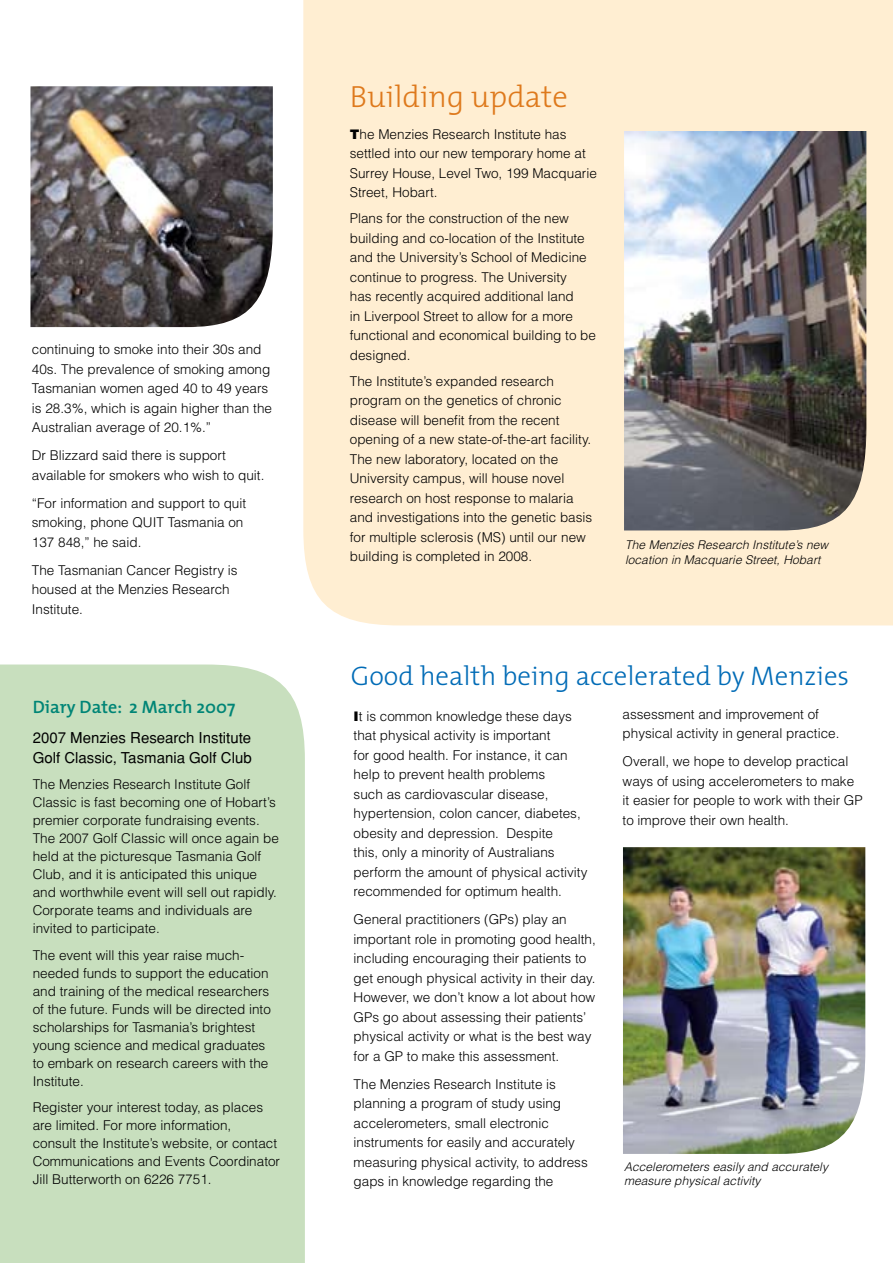
<style>
.page{position:relative;width:893px;height:1263px;background:#fff}
.page>*{position:absolute;margin:0;border:0;box-sizing:border-box;transform-origin:0 0}
.t1{font:300 30.75px "The Mix";color:#de791c}
.t2{font:300 27px "The Mix";color:#006bb6}
.t3{font:600 18px "The Mix";color:#008576}
.t4{font:15px/19.5px "Helvetica";color:#000}
.t5{font:300 13.5px/19.5px "Helvetica";color:#000}
.t6{font:italic 300 12px/14.4px "Helvetica";letter-spacing:.005em;color:#000}
.s1{font-weight:900}
</style>
<div class="page">
<div style="left:303px;top:0;width:590px;height:625px;background:#ffeed2"></div>
<img style="left:623px;top:847px;width:242px;height:307px">
<img style="left:30px;top:86px;width:243px;height:241px">
<img style="left:624px;top:131px;width:242px;height:399px">
<div style="left:0;top:664px;width:305px;height:599px;background:#c8dfbe"></div>
<p class="t5" style="left:32px;top:339px;width:242px">continuing to smoke into their 30s and 40s. The prevalence of smoking among Tasmanian women aged 40 to 49 years is 28.3%, which is again higher than the Australian average of 20.1%.”</p>
<p class="t5" style="left:32px;top:445px;width:234px">Dr Blizzard said there is support available for smokers who wish to quit.</p>
<p class="t5" style="left:32px;top:493px;width:216px">“For information and support to quit smoking, phone QUIT Tasmania on<br>137 848,” he said.</p>
<p class="t5" style="left:32px;top:560px;width:207px">The Tasmanian Cancer Registry is housed at the Menzies Research<br>Institute.</p>
<h3 class="t3" style="left:33px;top:692px;width:204px">Diary Date: 2 March 2007</h3>
<p class="t4" style="left:33px;top:728px;width:220px">2007 Menzies Research Institute<br>Golf Classic, Tasmania Golf Club</p>
<p class="t5" style="left:33px;top:775px;width:248px;line-height:18px">The Menzies Research Institute Golf Classic is fast becoming one of Hobart’s premier corporate fundraising events.<br>The 2007 Golf Classic will once again be held at the picturesque Tasmania Golf Club, and it is anticipated this unique and worthwhile event will sell out rapidly.<br>Corporate teams and individuals are invited to participate.</p>
<p class="t5" style="left:33px;top:945px;width:240px;line-height:18px">The event will this year raise much&shy;needed funds to support the education and training of the medical researchers of the future. Funds will be directed into scholarships for Tasmania’s brightest young science and medical graduates to embark on research careers with the Institute.</p>
<p class="t5" style="left:33px;top:1098px;width:249px;line-height:18px">Register your interest today, as places are limited. For more information,<br>consult the Institute’s website, or contact Communications and Events Coordinator Jill Butterworth on 6226 7751.</p>
<h1 class="t1" style="left:350px;top:71px;width:220px">Building update</h1>
<p class="t5" style="left:350px;top:124px;width:248px"><span class="s1">T</span>he Menzies Research Institute has settled into our new temporary home at<br>Surrey House, Level Two, 199 Macquarie<br>Street, Hobart.</p>
<p class="t5" style="left:350px;top:208px;width:248px">Plans for the construction of the new building and co-location of the Institute and the University’s School of Medicine continue to progress. The University<br>has recently acquired additional land<br>in Liverpool Street to allow for a more functional and economical building to be designed.</p>
<p class="t5" style="left:350px;top:371px;width:244px">The Institute’s expanded research program on the genetics of chronic disease will benefit from the recent opening of a new state-of-the-art facility.<br>The new laboratory, located on the University campus, will house novel research on host response to malaria and investigations into the genetic basis for multiple sclerosis (MS) until our new building is completed in 2008.</p>
<p class="t6" style="left:625px;top:537px;width:205px">The Menzies Research Institute’s new location in Macquarie Street, Hobart</p>
<h2 class="t2" style="left:351px;top:653px;width:500px">Good health being accelerated by Menzies</h2>
<p class="t5" style="left:354px;top:706px;width:235px"><span class="s1">I</span>t is common knowledge these days that physical activity is important<br>for good health. For instance, it can help to prevent health problems<br>such as cardiovascular disease, hypertension, colon cancer, diabetes, obesity and depression. Despite<br>this, only a minority of Australians perform the amount of physical activity recommended for optimum health.</p>
<p class="t5" style="left:354px;top:909px;width:244px">General practitioners (GPs) play an important role in promoting good health, including encouraging their patients to get enough physical activity in their day.<br>However, we don’t know a lot about how GPs go about assessing their patients’ physical activity or what is the best way for a GP to make this assessment.</p>
<p class="t5" style="left:354px;top:1074px;width:236px">The Menzies Research Institute is planning a program of study using accelerometers, small electronic instruments for easily and accurately measuring physical activity, to address gaps in knowledge regarding the</p>
<p class="t5" style="left:623px;top:704px;width:218px">assessment and improvement of physical activity in general practice.</p>
<p class="t5" style="left:623px;top:751px;width:242px">Overall, we hope to develop practical ways of using accelerometers to make it easier for people to work with their GP to improve their own health.</p>
<p class="t6" style="left:624px;top:1159px;width:205px">Accelerometers easily and accurately measure physical activity</p>
</div>
